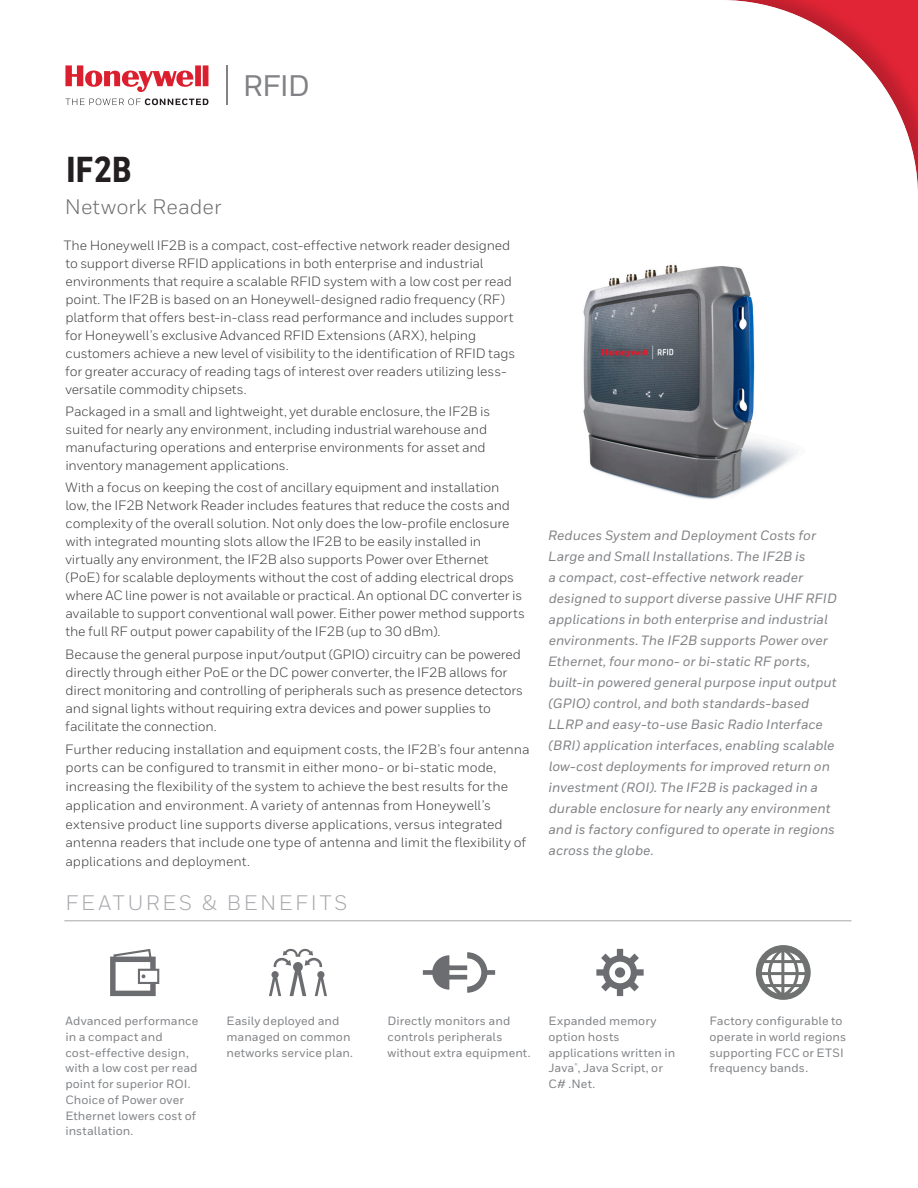
<style>
.page{position:relative;width:918px;height:1188px;background:#fff}
.page>*{position:absolute;margin:0;border:0;box-sizing:border-box;transform-origin:0 0}
.Datasheet__Title_1{font:800 36px "Honeywell Cond";color:#231f20}
.t1{font:500 29.7px "Honeywell Sans";color:#808285}
.Datasheet__Sidebar_H{font:21px "Honeywell Sans";letter-spacing:.13em;color:#a8a9ad}
.Datasheet__Title_2_1{font:21px "Honeywell Sans";letter-spacing:.005em;color:#6c6d70}
.Body__9_14_pt{font:13.5px/18px "Honeywell Sans";letter-spacing:-.01em;color:#3e3e3f}
.Product_Caption{font:italic 500 13.5px/21px "Honeywell Sans";color:#808285}
.Datasheet__Sidebar_B{font:500 12px/15.8px "Honeywell Sans";letter-spacing:.005em;color:#808285}
</style>
<div class="page">
<svg style="left:65px;top:65px;width:143px;height:27px"></svg>
<svg style="left:65px;top:98px;width:143px;height:7px"></svg>
<hr style="left:226px;top:65px;width:2px;height:40px;background:#808285">
<img style="left:583px;top:264px;width:212px;height:236px">
<hr style="left:64px;top:920px;width:787px;height:1px;background:#a8a9ad">
<svg style="left:110px;top:949px;width:49px;height:47px"></svg>
<svg style="left:269px;top:949px;width:58px;height:47px"></svg>
<svg style="left:423px;top:952px;width:72px;height:41px"></svg>
<svg style="left:596px;top:949px;width:48px;height:47px"></svg>
<svg style="left:756px;top:945px;width:55px;height:55px"></svg>
<h2 class="t1" style="left:243px;top:68px;width:69px">RFID</h2>
<p class="Datasheet__Title_1" style="left:66px;top:147px;width:67px">IF2B</p>
<p class="Datasheet__Title_2_1" style="left:65px;top:194px;width:158px">Network Reader</p>
<p class="Body__9_14_pt" style="left:64px;top:236px;width:453px">The Honeywell IF2B is a compact, cost-effective network reader designed to support diverse RFID applications in both enterprise and industrial environments that require a scalable RFID system with a low cost per read point. The IF2B is based on an Honeywell-designed radio frequency (RF) platform that offers best-in-class read performance and includes support for Honeywell’s exclusive Advanced RFID Extensions (ARX), helping customers achieve a new level of visibility to the identification of RFID tags for greater accuracy of reading tags of interest over readers utilizing less&shy;versatile commodity chipsets.</p>
<p class="Body__9_14_pt" style="left:65px;top:402px;width:427px">Packaged in a small and lightweight, yet durable enclosure, the IF2B is suited for nearly any environment, including industrial warehouse and manufacturing operations and enterprise environments for asset and inventory management applications.</p>
<p class="Body__9_14_pt" style="left:65px;top:479px;width:461px">With a focus on keeping the cost of ancillary equipment and installation low, the IF2B Network Reader includes features that reduce the costs and complexity of the overall solution. Not only does the low-profile enclosure with integrated mounting slots allow the IF2B to be easily installed in virtually any environment, the IF2B also supports Power over Ethernet (PoE) for scalable deployments without the cost of adding electrical drops where AC line power is not available or practical. An optional DC converter is available to support conventional wall power. Either power method supports the full RF output power capability of the IF2B (up to 30 dBm).</p>
<p class="Body__9_14_pt" style="left:65px;top:645px;width:459px">Because the general purpose input/output (GPIO) circuitry can be powered directly through either PoE or the DC power converter, the IF2B allows for direct monitoring and controlling of peripherals such as presence detectors and signal lights without requiring extra devices and power supplies to facilitate the connection.</p>
<p class="Body__9_14_pt" style="left:65px;top:740px;width:466px;line-height:18.8px">Further reducing installation and equipment costs, the IF2B’s four antenna ports can be configured to transmit in either mono- or bi-static mode, increasing the flexibility of the system to achieve the best results for the application and environment. A variety of antennas from Honeywell’s extensive product line supports diverse applications, versus integrated antenna readers that include one type of antenna and limit the flexibility of applications and deployment.</p>
<p class="Datasheet__Sidebar_H" style="left:65px;top:891px;width:284px">FEATURES &amp; BENEFITS</p>
<p class="Product_Caption" style="left:548px;top:525px;width:290px">Reduces System and Deployment Costs for Large and Small Installations. The IF2B is<br>a compact, cost-effective network reader designed to support diverse passive UHF RFID applications in both enterprise and industrial environments. The IF2B supports Power over Ethernet, four mono- or bi-static RF ports, built-in powered general purpose input output (GPIO) control, and both standards-based LLRP and easy-to-use Basic Radio Interface (BRI) application interfaces, enabling scalable low-cost deployments for improved return on investment (ROI). The IF2B is packaged in a durable enclosure for nearly any environment and is factory configured to operate in regions across the globe.</p>
<p class="Datasheet__Sidebar_B" style="left:65px;top:1013px;width:134px">Advanced performance in a compact and cost-effective design, with a low cost per read point for superior ROI.<br>Choice of Power over<br>Ethernet lowers cost of installation.</p>
<p class="Datasheet__Sidebar_B" style="left:226px;top:1013px;width:128px">Easily deployed and managed on common networks service plan.</p>
<p class="Datasheet__Sidebar_B" style="left:387px;top:1013px;width:144px">Directly monitors and controls peripherals without extra equipment.</p>
<p class="Datasheet__Sidebar_B" style="left:549px;top:1013px;width:128px">Expanded memory option hosts applications written in<br>Java<sup>®</sup>, Java Script, or<br>C# .Net.</p>
<p class="Datasheet__Sidebar_B" style="left:710px;top:1013px;width:138px">Factory configurable to operate in world regions supporting FCC or ETSI frequency bands.</p>
</div>
